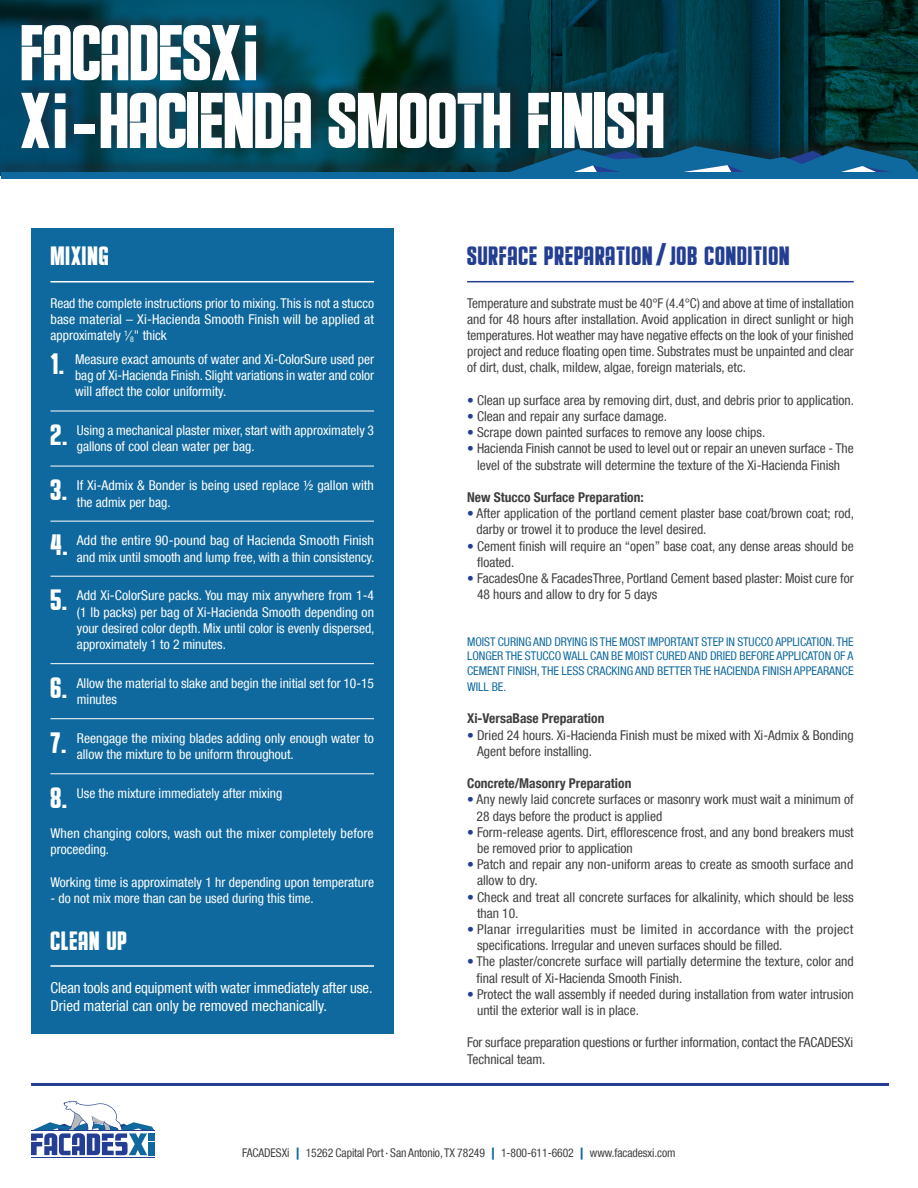
<style>
.page{position:relative;width:918px;height:1188px;background:#fff}
.page>*{position:absolute;margin:0;border:0;box-sizing:border-box;transform-origin:0 0}
.t1{font:81px/67.8px "Educated Deers";color:#fff}
.t2{font:30px "Educated Deers";color:#fff}
.t3{font:27px "Educated Deers";letter-spacing:.04em;color:#233e92}
.t4{font:27px "Educated Deers";letter-spacing:.04em;color:#fff}
.t5{font:condensed 15px/18px "Helvetica Neue LT Com";letter-spacing:-.005em;color:#fff}
.t6{font:condensed 13.5px/16.2px "Helvetica Neue LT Com";color:#404041}
.t7{font:condensed 13.5px/16.2px "Helvetica Neue LT Com";color:#fff}
.t8{font:condensed 13.5px/16.2px "Helvetica Neue LT Com";letter-spacing:.02em;color:#404041}
.t9{font:700 condensed 13.5px "Helvetica Neue LT Com";color:#404041}
.t10{font:condensed 12px/14.4px "Helvetica Neue LT Com";color:#10699e;text-align:justify}
.t11{font:condensed 12px "Helvetica Neue LT Com";letter-spacing:-.005em;color:#404041}
.s1{font-family:"Acumin Variable Concept";font-size:75px}
.s2{font-family:"Impact"}
.s3{color:#233e92}
.s4{font-weight:900;font-stretch:normal;color:#10699e}
</style>
<div class="page">
<img style="left:0;top:0;width:918px;height:131px">
<div style="left:31px;top:229px;width:362px;height:805px;background:#10699e"></div>
<hr style="left:31px;top:1157px;width:124px;height:1px;background:#233e92">
<svg style="left:31px;top:1101px;width:123px;height:54px"></svg>
<hr style="left:31px;top:1130px;width:124px;height:1px;background:#233e92">
<div style="left:148px;top:1133px;width:7px;height:8px;background:#10699e"></div>
<div style="left:148px;top:1142px;width:7px;height:13px;background:#10699e"></div>
<div style="left:0;top:131px;width:918px;height:48px;background:#231f20;opacity:.5"></div>
<svg style="left:507px;top:146px;width:411px;height:26px;background:#185a81"></svg>
<div style="left:1px;top:172px;width:917px;height:7px;background:#10699e"></div>
<hr style="left:31px;top:1083px;width:858px;height:3px;background:#233e92">
<div style="left:21px;top:11px;width:658px;height:139px;background:#231f20;opacity:.5"></div>
<hr style="left:467px;top:281px;width:387px;height:1px;background:#233e92">
<hr style="left:50px;top:281px;width:324px;height:1px;background:#fff">
<hr style="left:50px;top:411px;width:324px;height:1px;background:#fff">
<hr style="left:50px;top:466px;width:324px;height:1px;background:#fff">
<hr style="left:50px;top:521px;width:324px;height:1px;background:#fff">
<hr style="left:50px;top:576px;width:324px;height:1px;background:#fff">
<hr style="left:50px;top:663px;width:324px;height:1px;background:#fff">
<hr style="left:50px;top:718px;width:324px;height:1px;background:#fff">
<hr style="left:50px;top:773px;width:324px;height:1px;background:#fff">
<hr style="left:50px;top:965px;width:324px;height:2px;background:#fff">
<h1 class="t1" style="left:21px;top:18px;width:646px">FACADESX<span class="s1">i<br></span>X<span class="s1">i-</span>HACIENDA SMOOTH FINISH</h1>
<p class="t4" style="left:50px;top:240px;width:59px">MIXING</p>
<p class="t7" style="left:50px;top:295px;width:325px;text-align:justify">Read the complete instructions prior to mixing. This is not a stucco base material – Xi-Hacienda Smooth Finish will be applied at approximately <sup>1</sup>∕<sub>8</sub>" thick</p>
<p class="t2" style="left:50px;top:346px;width:15px">1.</p>
<p class="t7" style="left:75px;top:351px;width:300px;text-align:justify">Measure exact amounts of water and Xi-ColorSure used per bag of Xi-Hacienda Finish. Slight variations in water and color will affect the color uniformity.</p>
<p class="t2" style="left:50px;top:417px;width:18px">2.</p>
<p class="t7" style="left:77px;top:422px;width:299px">Using a mechanical plaster mixer, start with approximately 3 gallons of cool clean water per bag.</p>
<p class="t2" style="left:50px;top:472px;width:18px">3.</p>
<p class="t7" style="left:77px;top:477px;width:298px">If Xi-Admix &amp; Bonder is being used replace ½ gallon with the admix per bag.</p>
<p class="t2" style="left:50px;top:527px;width:18px">4.</p>
<p class="t7" style="left:77px;top:532px;width:299px">Add the entire 90-pound bag of Hacienda Smooth Finish and mix until smooth and lump free, with a thin consistency.</p>
<p class="t2" style="left:50px;top:582px;width:18px">5.</p>
<p class="t7" style="left:77px;top:587px;width:299px;text-align:justify">Add Xi-ColorSure packs. You may mix anywhere from 1-4 (1 lb packs) per bag of Xi-Hacienda Smooth depending on your desired color depth. Mix until color is evenly dispersed, approximately 1 to 2 minutes.</p>
<p class="t2" style="left:50px;top:670px;width:18px">6.</p>
<p class="t7" style="left:77px;top:675px;width:299px">Allow the material to slake and begin the initial set for 10-15 minutes</p>
<p class="t2" style="left:50px;top:725px;width:17px">7.</p>
<p class="t7" style="left:77px;top:730px;width:298px">Reengage the mixing blades adding only enough water to allow the mixture to be uniform throughout.</p>
<p class="t2" style="left:50px;top:780px;width:18px">8.</p>
<p class="t7" style="left:77px;top:785px;width:207px">Use the mixture immediately after mixing</p>
<p class="t7" style="left:50px;top:825px;width:325px">When changing colors, wash out the mixer completely before proceeding.</p>
<p class="t7" style="left:50px;top:874px;width:325px">Working time is approximately 1 hr depending upon temperature</p>
<p class="t7" style="left:50px;top:890px;width:265px">- do not mix more than can be used during this time.</p>
<p class="t4" style="left:51px;top:925px;width:78px">CLEAN UP</p>
<p class="t5" style="left:51px;top:979px;width:324px">Clean tools and equipment with water immediately after use.<br>Dried material can only be removed mechanically.</p>
<p class="t3" style="left:467px;top:240px;width:324px">SURFACE PREPARATION <span class="s2">/</span> JOB CONDITION</p>
<p class="t6" style="left:467px;top:295px;width:388px;text-align:justify">Temperature and substrate must be 40°F (4.4°C) and above at time of installation and for 48 hours after installation. Avoid application in direct sunlight or high temperatures. Hot weather may have negative effects on the look of your finished project and reduce floating open time. Substrates must be unpainted and clear of dirt, dust, chalk, mildew, algae, foreign materials, etc.</p>
<p class="t6" style="left:467px;top:392px;width:389px"><span class="s3">•</span> Clean up surface area by removing dirt, dust, and debris prior to application.</p>
<p class="t6" style="left:467px;top:408px;width:202px"><span class="s3">•</span> Clean and repair any surface damage.</p>
<p class="t6" style="left:467px;top:424px;width:300px"><span class="s3">•</span> Scrape down painted surfaces to remove any loose chips.</p>
<p class="t6" style="left:467px;top:440px;width:388px;text-align:center"><span class="s3">•</span> Hacienda Finish cannot be used to level out or repair an uneven surface - The level of the substrate will determine the texture of the Xi-Hacienda Finish</p>
<p class="t9" style="left:467px;top:489px;width:178px">New Stucco Surface Preparation:</p>
<p class="t6" style="left:477px;top:505px;width:379px;text-indent:-9px"><span class="s3">•</span> After application of the portland cement plaster base coat/brown coat; rod, darby or trowel it to produce the level desired.</p>
<p class="t6" style="left:477px;top:538px;width:378px;text-indent:-10px"><span class="s3">•</span> Cement finish will require an “open” base coat, any dense areas should be floated.</p>
<p class="t6" style="left:477px;top:570px;width:378px;text-indent:-10px"><span class="s3">•</span> FacadesOne &amp; FacadesThree, Portland Cement based plaster: Moist cure for<br>48 hours and allow to dry for 5 days</p>
<p class="t10" style="left:467px;top:634px;width:388px">MOIST CURING AND DRYING IS THE MOST IMPORTANT STEP IN STUCCO APPLICATION. THE LONGER THE STUCCO WALL CAN BE MOIST CURED AND DRIED BEFORE APPLICATON OF A CEMENT FINISH, THE LESS CRACKING AND BETTER THE HACIENDA FINISH APPEARANCE</p>
<p class="t10" style="left:467px;top:679px;width:41px">WILL BE.</p>
<p class="t9" style="left:467px;top:711px;width:139px">Xi-VersaBase Preparation</p>
<p class="t6" style="left:477px;top:727px;width:378px;text-indent:-10px"><span class="s3">•</span> Dried 24 hours. Xi-Hacienda Finish must be mixed with Xi-Admix &amp; Bonding<br>Agent before installing.</p>
<p class="t9" style="left:467px;top:775px;width:166px">Concrete/Masonry Preparation</p>
<p class="t6" style="left:477px;top:791px;width:379px;text-indent:-9px"><span class="s3">•</span> Any newly laid concrete surfaces or masonry work must wait a minimum of<br>28 days before the product is applied</p>
<p class="t6" style="left:477px;top:824px;width:378px;text-indent:-10px"><span class="s3">•</span> Form-release agents. Dirt, efflorescence frost, and any bond breakers must be removed prior to application</p>
<p class="t6" style="left:477px;top:856px;width:378px;text-indent:-10px"><span class="s3">•</span> Patch and repair any non-uniform areas to create as smooth surface and allow to dry.</p>
<p class="t6" style="left:477px;top:889px;width:378px;text-indent:-10px"><span class="s3">•</span> Check and treat all concrete surfaces for alkalinity, which should be less than 10.</p>
<p class="t8" style="left:477px;top:921px;width:378px;text-indent:-10px"><span class="s3">•</span> Planar irregularities must be limited in accordance with the project specifications. Irregular and uneven surfaces should be filled.</p>
<p class="t6" style="left:477px;top:953px;width:379px;text-indent:-9px"><span class="s3">•</span> The plaster/concrete surface will partially determine the texture, color and final result of Xi-Hacienda Smooth Finish.</p>
<p class="t6" style="left:477px;top:986px;width:378px;text-indent:-10px"><span class="s3">•</span> Protect the wall assembly if needed during installation from water intrusion until the exterior wall is in place.</p>
<p class="t6" style="left:467px;top:1034px;width:388px">For surface preparation questions or further information, contact the FACADESXi<br>Technical team.</p>
<p class="t11" style="left:242px;top:1146px;width:435px">FACADESXi <span class="s4">|</span> 15262 Capital Port <sup>•</sup> San Antonio, TX 78249 <span class="s4">|</span> 1-800-611-6602 <span class="s4">|</span> www.facadesxi.com</p>
</div>
